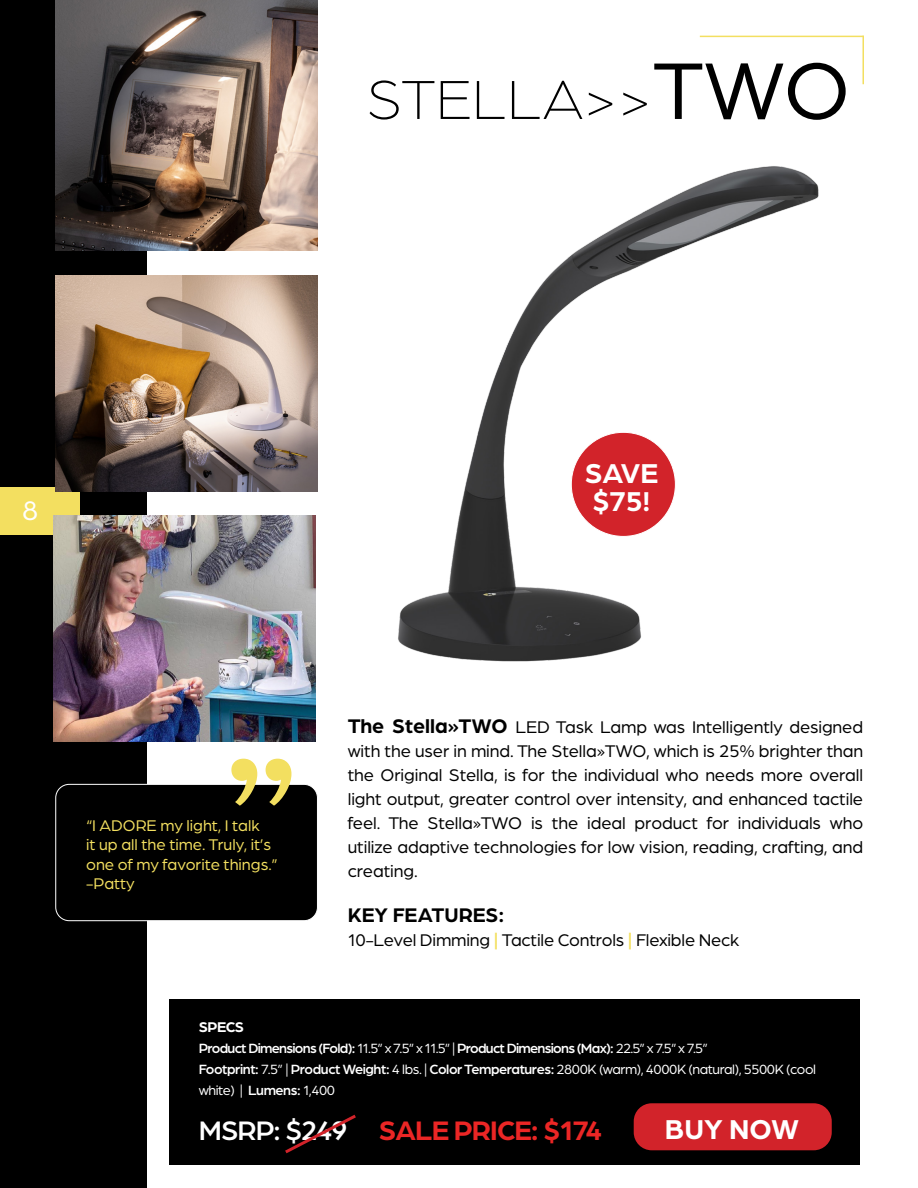
<style>
.page{position:relative;width:918px;height:1188px;background:#fff}
.page>*{position:absolute;margin:0;border:0;box-sizing:border-box;transform-origin:0 0}
.t1{font:300 58.5px "Arboria";color:#000}
.t2{font:700 29.1px/27.9px "Arboria";color:#fff}
.t3{font:700 28.5px "Arboria";letter-spacing:-.03em;color:#eb2625}
.t4{font:28.5px "Arboria";color:#fff}
.t5{font:700 21px "Arboria";color:#000}
.t6{font:18px/24px "Arboria";letter-spacing:-.01em;color:#000;text-align:justify}
.t7{font:16.5px/19.5px "Arboria";color:#f3df60}
.t8{font:700 15px "Arboria";letter-spacing:-.03em;color:#fff}
.t9{font:500 14.25px/21px "Arboria";letter-spacing:-.05em;color:#fff}
.s1{font-weight:400;font-size:85.5px}
.s2{font-weight:700;font-size:21px}
.s3{font-weight:700;color:#f3df60}
.s4{font-weight:400}
.s5{font-weight:500;color:#fff}
</style>
<div class="page">
<div style="left:0;top:0;width:147px;height:1188px;background:#000"></div>
<hr style="left:700px;top:36px;width:164px;height:1px;background:#f3df60">
<hr style="left:862px;top:36px;width:2px;height:48px;background:#f3df60">
<div style="left:0;top:487px;width:80px;height:47px;background:#f3df60"></div>
<img style="left:56px;top:275px;width:261px;height:216px">
<img style="left:55px;top:0;width:262px;height:251px">
<div style="left:56px;top:784px;width:261px;height:137px;background:#000;border-radius:14px"></div>
<div style="left:56px;top:784px;width:262px;height:137px;border:1px solid #fff;border-radius:14px"></div>
<svg style="left:231px;top:759px;width:60px;height:47px"></svg>
<img style="left:398px;top:166px;width:421px;height:496px">
<img style="left:53px;top:516px;width:262px;height:225px">
<div style="left:169px;top:999px;width:691px;height:165px;background:#000"></div>
<div style="left:571px;top:432px;width:104px;height:104px;background:#d2232a;border-radius:50%"></div>
<svg style="left:285px;top:1114px;width:71px;height:40px"></svg>
<div style="left:634px;top:1103px;width:198px;height:47px;background:#d2232a;border-radius:18px"></div>
<h1 class="t1" style="left:366px;top:63px;width:485px">STELLA&gt;&gt;<span class="s1">TWO</span></h1>
<h3 class="t4" style="left:22px;top:492px;width:18px">8</h3>
<h2 class="t2" style="left:585px;top:458px;width:75px">SAVE $75!</h2>
<p class="t7" style="left:86px;top:815px;width:193px">“I ADORE my light, I talk<br>it up all the time. Truly, it’s one of my favorite things.” -Patty</p>
<p class="t6" style="left:348px;top:715px;width:517px"><span class="s2">The Stella»TWO</span> LED Task Lamp was Intelligently designed with the user in mind. The Stella»TWO, which is 25% brighter than the Original Stella, is for the individual who needs more overall light output, greater control over intensity, and enhanced tactile feel. The Stella»TWO is the ideal product for individuals who utilize adaptive technologies for low vision, reading, crafting, and creating.</p>
<p class="t5" style="left:348px;top:901px;width:158px">KEY FEATURES:</p>
<p class="t6" style="left:348px;top:928px;width:393px">10-Level Dimming <span class="s3">|</span> Tactile Controls <span class="s3">|</span> Flexible Neck</p>
<p class="t8" style="left:199px;top:1017px;width:47px">SPECS</p>
<p class="t9" style="left:199px;top:1037px;width:619px">Product Dimensions (Fold): <span class="s4">11.5” x 7.5” x 11.5” |</span> Product Dimensions (Max): <span class="s4">22.5” x 7.5” x 7.5”<br></span>Footprint: <span class="s4">7.5” |</span> Product Weight: <span class="s4">4 lbs. |</span> Color Temperatures: <span class="s4">2800K (warm), 4000K (natural), 5500K (cool white) |</span> Lumens: <span class="s4">1,400</span></p>
<h3 class="t3" style="left:199px;top:1111px;width:405px"><span class="s5">MSRP: $249</span> SALE PRICE: $174</h3>
<h2 class="t2" style="left:665px;top:1113px;width:136px">BUY NOW</h2>
</div>
